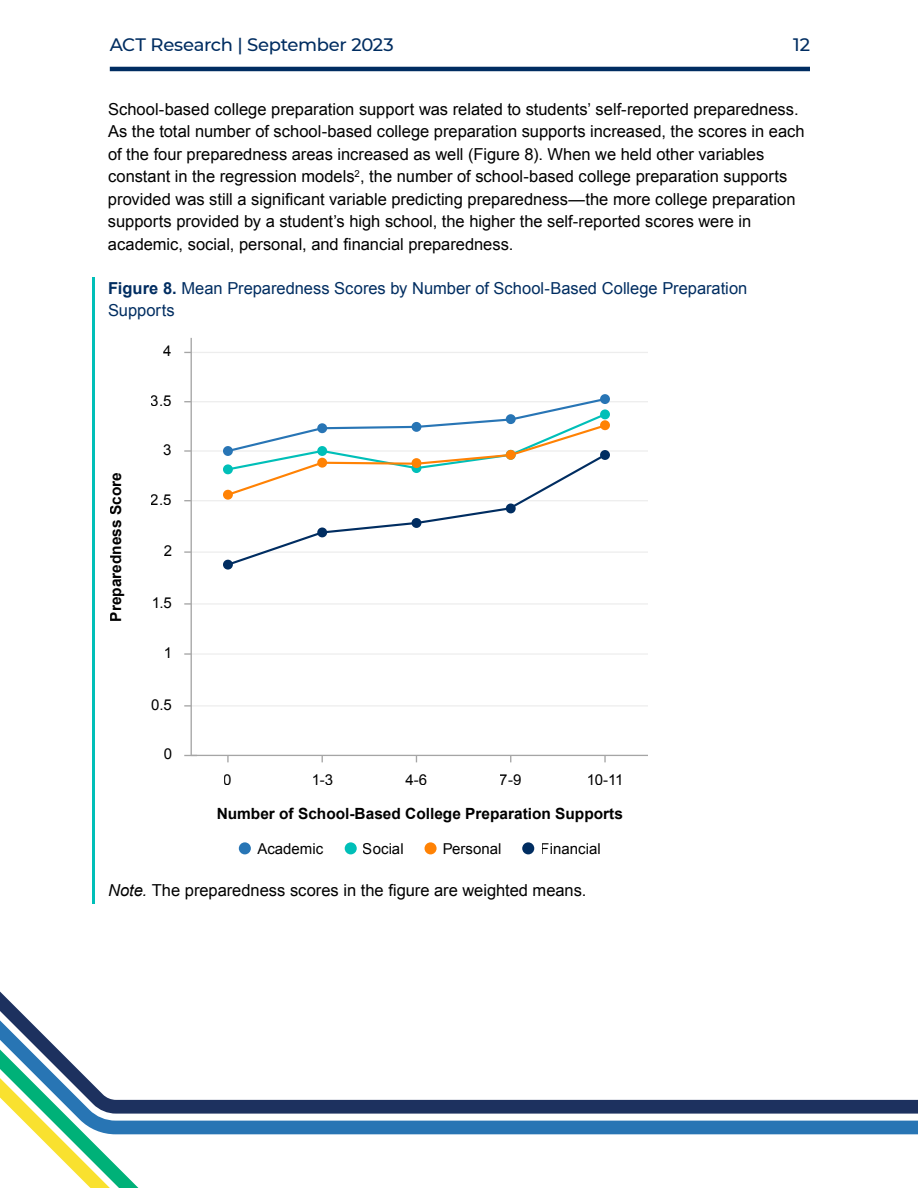
<style>
.page{position:relative;width:918px;height:1188px;background:#fff}
.page>*{position:absolute;margin:0;border:0;box-sizing:border-box;transform-origin:0 0}
.t1{font:500 18px "Montserrat";letter-spacing:-.02em;color:#002d61}
.t2{font:16.5px/22.5px "Arial";color:#000}
.t3{font:16.5px/22.5px "Arial";color:#002d61}
.t4{font:700 15.45px "Arial";color:#000}
.t5{font:15px "Arial";color:#000}
.s1{font-weight:700}
.s2{font-style:italic}
</style>
<div class="page">
<hr style="left:192px;top:401px;width:456px;height:1px;background:#a5a5a5">
<hr style="left:192px;top:352px;width:456px;height:1px;background:#a5a5a5">
<hr style="left:192px;top:653px;width:456px;height:2px;background:#a5a5a5">
<hr style="left:192px;top:705px;width:456px;height:2px;background:#a5a5a5">
<hr style="left:192px;top:603px;width:456px;height:2px;background:#a5a5a5">
<hr style="left:192px;top:551px;width:456px;height:2px;background:#a5a5a5">
<hr style="left:192px;top:500px;width:456px;height:1px;background:#a5a5a5">
<hr style="left:192px;top:450px;width:456px;height:2px;background:#a5a5a5">
<hr style="left:191px;top:338px;width:1px;height:418px;background:#a5a5a5">
<hr style="left:192px;top:755px;width:456px;height:1px;background:#a5a5a5">
<svg style="left:184px;top:653px;width:7px;height:2px"></svg>
<svg style="left:184px;top:551px;width:7px;height:2px"></svg>
<svg style="left:184px;top:450px;width:7px;height:2px"></svg>
<svg style="left:184px;top:603px;width:7px;height:2px"></svg>
<svg style="left:184px;top:705px;width:7px;height:2px"></svg>
<svg style="left:225px;top:497px;width:383px;height:67px"></svg>
<div style="left:223px;top:446px;width:10px;height:10px;border:2px solid #2875b5;border-radius:50%"></div>
<div style="left:600px;top:394px;width:10px;height:10px;border:2px solid #2875b5;border-radius:50%"></div>
<div style="left:223px;top:464px;width:10px;height:10px;border:2px solid #00bfb8;border-radius:50%"></div>
<div style="left:600px;top:409px;width:10px;height:10px;border:2px solid #00bfb8;border-radius:50%"></div>
<div style="left:224px;top:561px;width:8px;height:7px;background:#002d61;border-radius:50%"></div>
<div style="left:223px;top:560px;width:10px;height:10px;border:2px solid #002d61;border-radius:50%"></div>
<div style="left:600px;top:450px;width:10px;height:10px;border:2px solid #002d61;border-radius:50%"></div>
<div style="left:413px;top:519px;width:7px;height:8px;background:#002d61;border-radius:50%"></div>
<div style="left:412px;top:518px;width:9px;height:10px;border:2px solid #002d61;border-radius:50%"></div>
<div style="left:318px;top:529px;width:8px;height:7px;background:#002d61;border-radius:50%"></div>
<div style="left:317px;top:528px;width:10px;height:9px;border:2px solid #002d61;border-radius:50%"></div>
<div style="left:223px;top:490px;width:10px;height:10px;border:2px solid #ff8204;border-radius:50%"></div>
<div style="left:600px;top:420px;width:10px;height:10px;border:2px solid #ff8204;border-radius:50%"></div>
<svg style="left:227px;top:756px;width:2px;height:6px"></svg>
<svg style="left:604px;top:756px;width:2px;height:6px"></svg>
<div style="left:507px;top:505px;width:8px;height:7px;background:#002d61;border-radius:50%"></div>
<div style="left:506px;top:503px;width:10px;height:10px;border:2px solid #002d61;border-radius:50%"></div>
<svg style="left:225px;top:397px;width:383px;height:100px"></svg>
<hr style="left:93px;top:277px;width:2px;height:627px;background:#00bfb8">
<svg style="left:236px;top:1120px;width:682px;height:14px;fill:#2875b4"></svg>
<svg style="left:0;top:824px;width:918px;height:290px"></svg>
<svg style="left:0;top:1025px;width:236px;height:163px"></svg>
<hr style="left:110px;top:67px;width:700px;height:4px;background:#002d61">
<p class="t1" style="left:110px;top:32px;width:286px">ACT Research | September 2023</p>
<p class="t1" style="left:793px;top:32px;width:18px">12</p>
<p class="t2" style="left:108px;top:98px;width:698px">School-based college preparation support was related to students’ self-reported preparedness.<br>As the total number of school-based college preparation supports increased, the scores in each of the four preparedness areas increased as well (Figure 8). When we held other variables constant in the regression models<sup>2</sup>, the number of school-based college preparation supports provided was still a significant variable predicting preparedness—the more college preparation supports provided by a student’s high school, the higher the self-reported scores were in academic, social, personal, and financial preparedness.</p>
<p class="t3" style="left:108px;top:277px;width:641px"><span class="s1">Figure 8.</span> Mean Preparedness Scores by Number of School-Based College Preparation<br>Supports</p>
<p class="t5" style="left:163px;top:341px;width:10px">4</p>
<p class="t5" style="left:151px;top:390px;width:22px">3.5</p>
<p class="t4" style="left:106px;top:622px;width:151px;rotate:-90deg">Preparedness Score</p>
<p class="t5" style="left:163px;top:440px;width:10px">3</p>
<p class="t5" style="left:151px;top:489px;width:22px">2.5</p>
<p class="t5" style="left:164px;top:541px;width:10px">2</p>
<p class="t5" style="left:151px;top:593px;width:22px">1.5</p>
<p class="t5" style="left:164px;top:643px;width:10px">1</p>
<p class="t5" style="left:151px;top:695px;width:22px">0.5</p>
<p class="t5" style="left:164px;top:744px;width:10px">0</p>
<p class="t5" style="left:224px;top:770px;width:10px">0</p>
<p class="t5" style="left:311px;top:770px;width:23px">1-3</p>
<p class="t5" style="left:406px;top:770px;width:23px">4-6</p>
<p class="t5" style="left:500px;top:770px;width:23px">7-9</p>
<p class="t5" style="left:586px;top:770px;width:39px">10-11</p>
<p class="t4" style="left:217px;top:803px;width:408px">Number of School-Based College Preparation Supports</p>
<p class="t5" style="left:257px;top:839px;width:67px">Academic</p>
<p class="t5" style="left:363px;top:839px;width:42px">Social</p>
<p class="t5" style="left:442px;top:839px;width:61px">Personal</p>
<p class="t5" style="left:541px;top:839px;width:62px">Financial</p>
<p class="t2" style="left:108px;top:879px;width:480px"><span class="s2">Note.</span> The preparedness scores in the figure are weighted means.</p>
</div>
